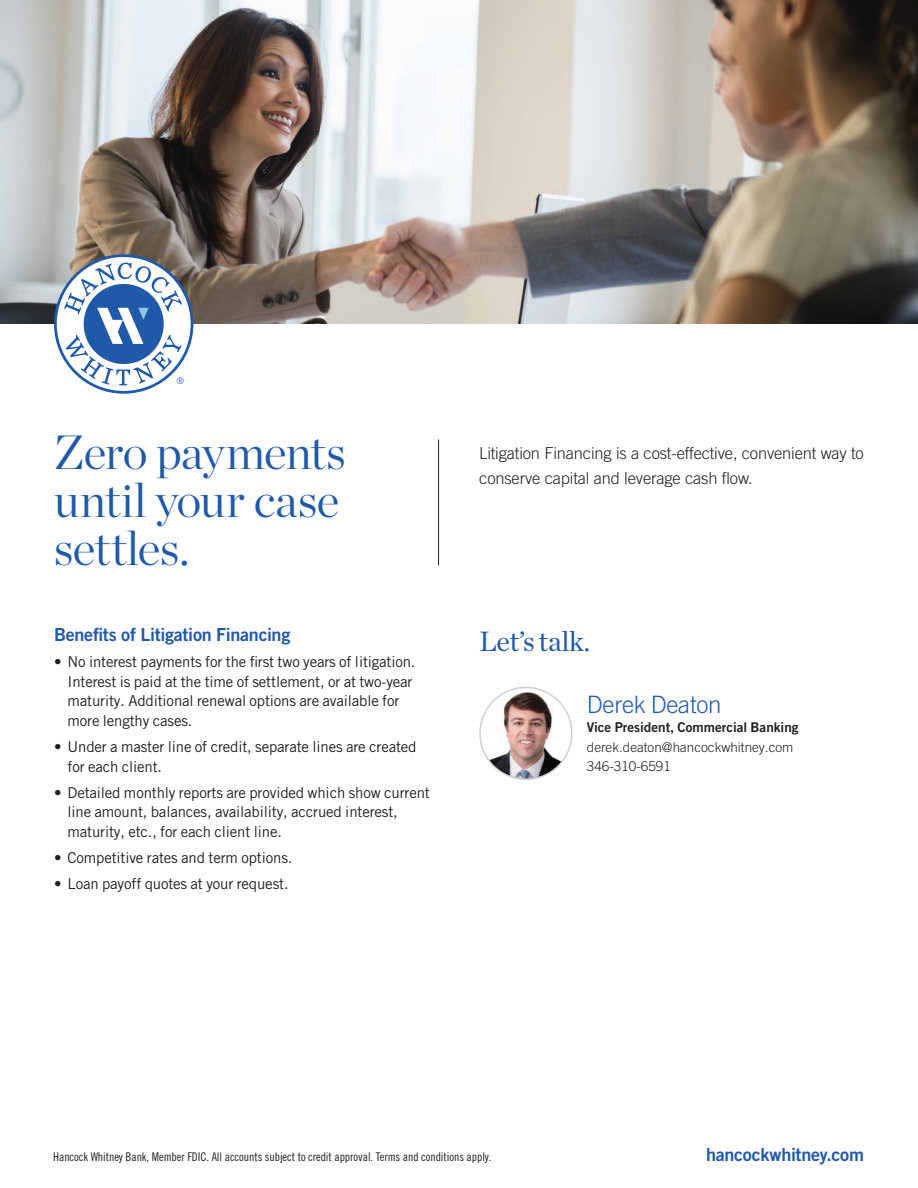
<style>
.page{position:relative;width:918px;height:1188px;background:#fff}
.page>*{position:absolute;margin:0;border:0;box-sizing:border-box;transform-origin:0 0}
.t1{font:300 48px/48px "Chronicle Display";letter-spacing:-.015em;color:#2059a8}
.t2{font:28.5px "Chronicle Deck";letter-spacing:-.01em;color:#2059a8}
.t3{font:300 24px "Trade Gothic LT Pro";letter-spacing:-.01em;color:#2059a8}
.t4{font:18px "Trade Gothic LT Pro Bd 2";letter-spacing:-.015em;color:#2059a8}
.t5{font:300 16.5px/25.5px "Trade Gothic LT Pro";letter-spacing:-.01em;color:#231f20}
.t6{font:15px/19.5px "Trade Gothic LT Pro";letter-spacing:-.01em;color:#231f20}
.t7{font:300 13.5px/19.5px "Trade Gothic LT Pro";color:#231f20}
.t8{font:13.5px "Trade Gothic LT Pro Bd 2";color:#231f20}
.t9{font:12px "Trade Gothic LT Pro Cn 18";letter-spacing:-.005em;color:#231f20}
</style>
<div class="page">
<img style="left:526px;top:687px;width:42px;height:46px">
<img style="left:484px;top:733px;width:38px;height:46px">
<img style="left:526px;top:733px;width:11px;height:44px">
<div style="left:479px;top:687px;width:94px;height:93px;border:2px solid #d1cfcd;border-radius:50%"></div>
<img style="left:0;top:0;width:918px;height:324px">
<hr style="left:438px;top:440px;width:1px;height:125px;background:#231f20">
<svg style="left:54px;top:254px;width:139px;height:140px"></svg>
<div style="left:57px;top:257px;width:134px;height:134px;background:#fff;border-radius:50%"></div>
<svg style="left:64px;top:263px;width:120px;height:122px"></svg>
<h1 class="t1" style="left:54px;top:425px;width:293px">Zero payments until your case settles.</h1>
<p class="t5" style="left:479px;top:440px;width:386px">Litigation Financing is a cost-effective, convenient way to conserve capital and leverage cash flow.</p>
<p class="t4" style="left:54px;top:624px;width:238px">Benefits of Litigation Financing</p>
<p class="t6" style="left:68px;top:652px;width:350px;text-indent:-14px">• No interest payments for the first two years of litigation.<br>Interest is paid at the time of settlement, or at two-year maturity. Additional renewal options are available for more lengthy cases.</p>
<p class="t6" style="left:68px;top:737px;width:351px;text-indent:-14px">• Under a master line of credit, separate lines are created for each client.</p>
<p class="t6" style="left:68px;top:783px;width:364px;text-indent:-14px">• Detailed monthly reports are provided which show current line amount, balances, availability, accrued interest, maturity, etc., for each client line.</p>
<p class="t6" style="left:54px;top:848px;width:240px">• Competitive rates and term options.</p>
<p class="t6" style="left:54px;top:874px;width:236px">• Loan payoff quotes at your request.</p>
<h2 class="t2" style="left:479px;top:619px;width:112px">Let’s talk.</h2>
<h3 class="t3" style="left:587px;top:690px;width:136px">Derek Deaton</h3>
<p class="t8" style="left:587px;top:719px;width:213px">Vice President, Commercial Banking</p>
<p class="t7" style="left:587px;top:737px;width:208px">derek.deaton@hancockwhitney.com<br>346-310-6591</p>
<p class="t9" style="left:53px;top:1150px;width:440px">Hancock Whitney Bank, Member FDIC. All accounts subject to credit approval. Terms and conditions apply.</p>
<p class="t4" style="left:706px;top:1143px;width:159px">hancockwhitney.com</p>
</div>
